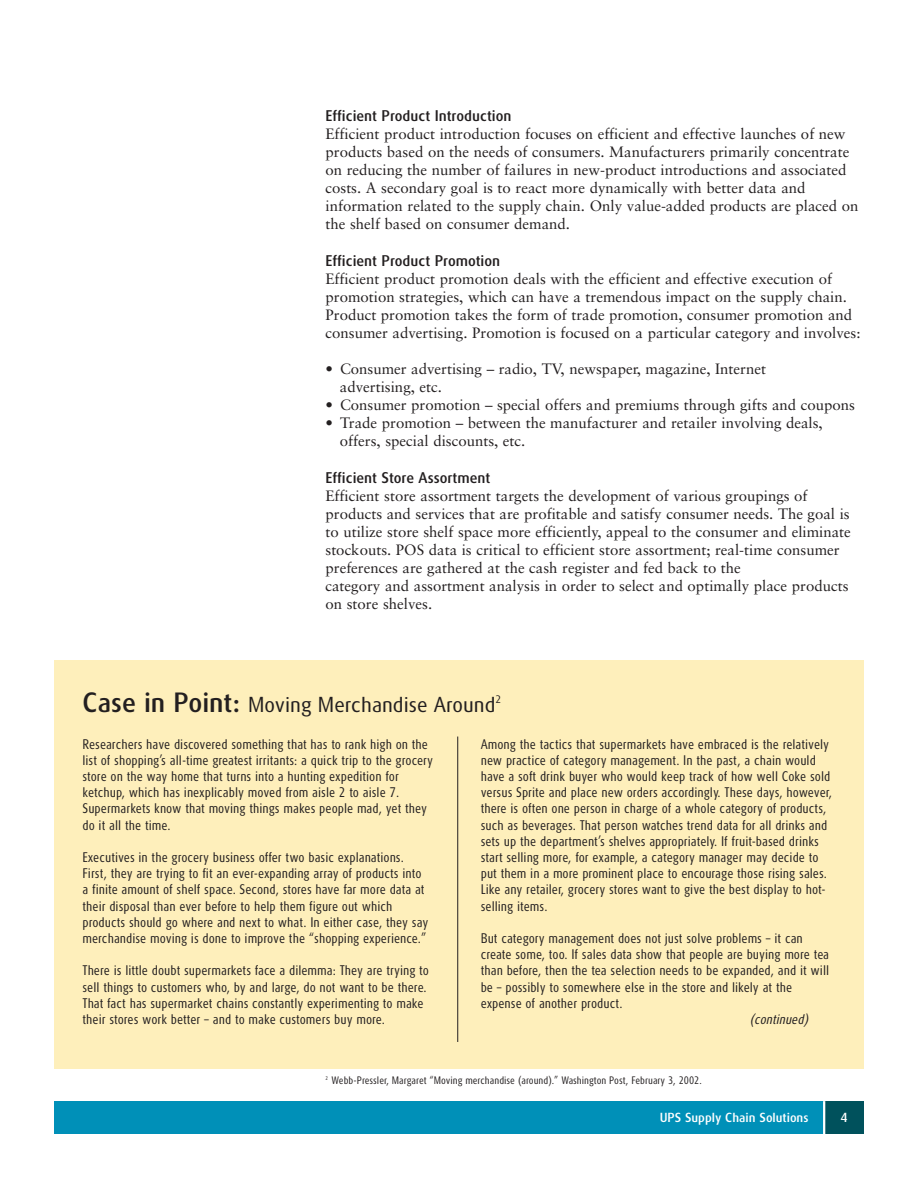
<style>
.page{position:relative;width:918px;height:1188px;background:#fff}
.page>*{position:absolute;margin:0;border:0;box-sizing:border-box;transform-origin:0 0}
.t1{font:21px "UPS Sans";color:#231f20}
.t2{font:15px/18px "Sabon";color:#231f20}
.t3{font:500 15px "UPS Sans";color:#231f20}
.t4{font:condensed 13.5px/16.2px "UPS Sans";color:#231f20}
.t5{font:italic condensed 13.5px "UPS Sans";color:#231f20}
.t6{font:500 12.75px "UPS Sans";color:#fff}
.t7{font:condensed 10.5px "UPS Sans";color:#231f20}
.s1{font-weight:500;font-size:27px}
</style>
<div class="page">
<div style="left:54px;top:660px;width:810px;height:409px;background:#feefbb"></div>
<hr style="left:457px;top:737px;width:1px;height:305px;background:#231f20">
<div style="left:824px;top:1102px;width:40px;height:32px;background:#00515c"></div>
<div style="left:54px;top:1102px;width:770px;height:32px;background:#0090b8"></div>
<hr style="left:823px;top:1101px;width:2px;height:33px;background:#fff">
<p class="t3" style="left:326px;top:107px;width:187px">Efficient Product Introduction</p>
<p class="t2" style="left:326px;top:126px;width:535px">Efficient product introduction focuses on efficient and effective launches of new products based on the needs of consumers. Manufacturers primarily concentrate on reducing the number of failures in new-product introductions and associated costs. A secondary goal is to react more dynamically with better data and information related to the supply chain. Only value-added products are placed on the shelf based on consumer demand.</p>
<p class="t3" style="left:326px;top:252px;width:176px">Efficient Product Promotion</p>
<p class="t2" style="left:326px;top:271px;width:537px">Efficient product promotion deals with the efficient and effective execution of promotion strategies, which can have a tremendous impact on the supply chain.<br>Product promotion takes the form of trade promotion, consumer promotion and consumer advertising. Promotion is focused on a particular category and involves:</p>
<p class="t2" style="left:340px;top:361px;width:428px;text-indent:-14px">• Consumer advertising – radio, TV, newspaper, magazine, Internet advertising, etc.</p>
<p class="t2" style="left:326px;top:397px;width:531px">• Consumer promotion – special offers and premiums through gifts and coupons</p>
<p class="t2" style="left:340px;top:415px;width:484px;text-indent:-14px">• Trade promotion – between the manufacturer and retailer involving deals, offers, special discounts, etc.</p>
<p class="t3" style="left:326px;top:469px;width:166px">Efficient Store Assortment</p>
<p class="t2" style="left:326px;top:488px;width:527px">Efficient store assortment targets the development of various groupings of products and services that are profitable and satisfy consumer needs. The goal is to utilize store shelf space more efficiently, appeal to the consumer and eliminate stockouts. POS data is critical to efficient store assortment; real-time consumer preferences are gathered at the cash register and fed back to the<br>category and assortment analysis in order to select and optimally place products on store shelves.</p>
<h1 class="t1" style="left:82px;top:692px;width:420px"><span class="s1">Case in Point:</span> Moving Merchandise Around<sup>2</sup></h1>
<p class="t4" style="left:82px;top:736px;width:352px">Researchers have discovered something that has to rank high on the list of shopping’s all-time greatest irritants: a quick trip to the grocery store on the way home that turns into a hunting expedition for ketchup, which has inexplicably moved from aisle 2 to aisle 7.<br>Supermarkets know that moving things makes people mad, yet they do it all the time.</p>
<p class="t4" style="left:82px;top:849px;width:347px">Executives in the grocery business offer two basic explanations.<br>First, they are trying to fit an ever-expanding array of products into a finite amount of shelf space. Second, stores have far more data at their disposal than ever before to help them figure out which products should go where and next to what. In either case, they say merchandise moving is done to improve the “shopping experience.”</p>
<p class="t4" style="left:82px;top:963px;width:348px">There is little doubt supermarkets face a dilemma: They are trying to sell things to customers who, by and large, do not want to be there.<br>That fact has supermarket chains constantly experimenting to make their stores work better – and to make customers buy more.</p>
<p class="t4" style="left:481px;top:736px;width:353px">Among the tactics that supermarkets have embraced is the relatively new practice of category management. In the past, a chain would have a soft drink buyer who would keep track of how well Coke sold versus Sprite and place new orders accordingly. These days, however, there is often one person in charge of a whole category of products, such as beverages. That person watches trend data for all drinks and sets up the department’s shelves appropriately. If fruit-based drinks start selling more, for example, a category manager may decide to put them in a more prominent place to encourage those rising sales.<br>Like any retailer, grocery stores want to give the best display to hot&shy;selling items.</p>
<p class="t4" style="left:481px;top:930px;width:350px">But category management does not just solve problems – it can create some, too. If sales data show that people are buying more tea than before, then the tea selection needs to be expanded, and it will be – possibly to somewhere else in the store and likely at the expense of another product.</p>
<p class="t5" style="left:751px;top:1011px;width:60px">(continued)</p>
<p class="t7" style="left:326px;top:1074px;width:378px"><sup>2</sup> Webb-Pressler, Margaret “Moving merchandise (around).” Washington Post, February 3, 2002.</p>
<p class="t6" style="left:660px;top:1110px;width:150px">UPS Supply Chain Solutions</p>
<p class="t6" style="left:840px;top:1110px;width:9px">4</p>
</div>
